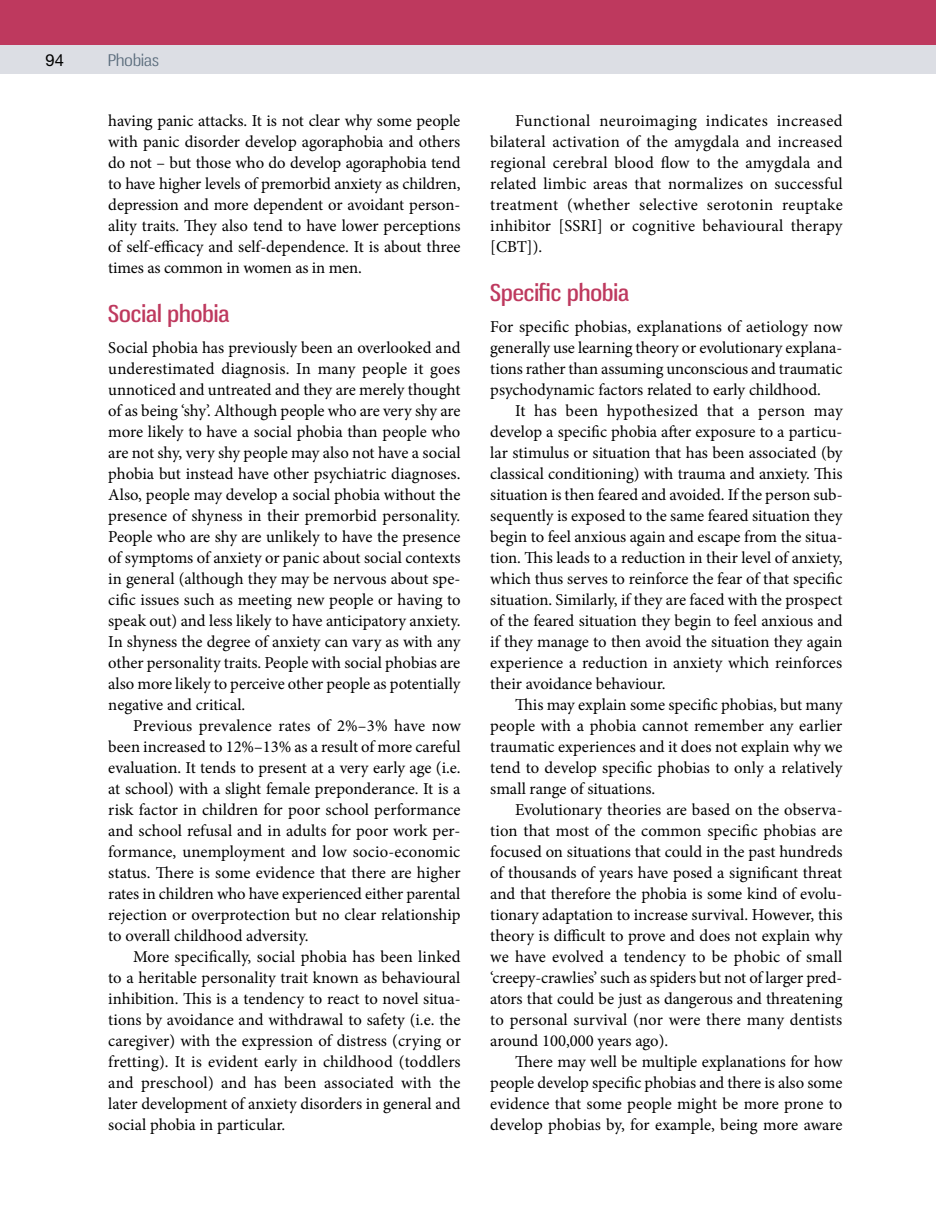
<style>
.page{position:relative;width:936px;height:1219px;background:#fff}
.page>*{position:absolute;margin:0;border:0;box-sizing:border-box;transform-origin:0 0}
.t1{font:22.75px "Gnuolane Rg";color:#be395e;scale:1.2 1}
.t2{font:16.62px/21px "Minion Pro";color:#000;text-align:justify}
.t3{font:16.62px "Helvetica Neue LT Std";color:#000}
.t4{font:15.75px "Gnuolane Bk";letter-spacing:.01em;color:#596b7b;scale:1.2 1}
</style>
<div class="page">
<div style="left:0;top:43px;width:936px;height:31px;background:#dcdee4"></div>
<div style="left:0;top:0;width:936px;height:45px;background:#be395e"></div>
<p class="t3" style="left:45px;top:50px;width:20px">94</p>
<p class="t4" style="left:108px;top:50px;width:44px">Phobias</p>
<p class="t2" style="left:108px;top:111px;width:354px">having panic attacks. It is not clear why some people with panic disorder develop agoraphobia and others do not – but those who do develop agoraphobia tend to have higher levels of premorbid anxiety as children, depression and more dependent or avoidant person&shy;ality traits. They also tend to have lower perceptions of self-efficacy and self-dependence. It is about three times as common in women as in men.</p>
<h1 class="t1" style="left:108px;top:299px;width:102px">Social phobia</h1>
<p class="t2" style="left:108px;top:337px;width:354px">Social phobia has previously been an overlooked and underestimated diagnosis. In many people it goes unnoticed and untreated and they are merely thought of as being ‘shy’. Although people who are very shy are more likely to have a social phobia than people who are not shy, very shy people may also not have a social phobia but instead have other psychiatric diagnoses.<br>Also, people may develop a social phobia without the presence of shyness in their premorbid personality.<br>People who are shy are unlikely to have the presence of symptoms of anxiety or panic about social contexts in general (although they may be nervous about spe&shy;cific issues such as meeting new people or having to speak out) and less likely to have anticipatory anxiety.<br>In shyness the degree of anxiety can vary as with any other personality traits. People with social phobias are also more likely to perceive other people as potentially negative and critical.</p>
<p class="t2" style="left:108px;top:715px;width:354px;text-indent:25px">Previous prevalence rates of 2%–3% have now been increased to 12%–13% as a result of more careful evaluation. It tends to present at a very early age (i.e. at school) with a slight female preponderance. It is a risk factor in children for poor school performance and school refusal and in adults for poor work per&shy;formance, unemployment and low socio-economic status. There is some evidence that there are higher rates in children who have experienced either parental rejection or overprotection but no clear relationship to overall childhood adversity.</p>
<p class="t2" style="left:108px;top:946px;width:354px;text-indent:25px">More specifically, social phobia has been linked to a heritable personality trait known as behavioural inhibition. This is a tendency to react to novel situa&shy;tions by avoidance and withdrawal to safety (i.e. the caregiver) with the expression of distress (crying or fretting). It is evident early in childhood (toddlers and preschool) and has been associated with the later development of anxiety disorders in general and social phobia in particular.</p>
<p class="t2" style="left:490px;top:111px;width:354px;text-indent:25px">Functional neuroimaging indicates increased bilateral activation of the amygdala and increased regional cerebral blood flow to the amygdala and related limbic areas that normalizes on successful treatment (whether selective serotonin reuptake inhibitor [SSRI] or cognitive behavioural therapy [CBT]).</p>
<h1 class="t1" style="left:490px;top:278px;width:117px">Specific phobia</h1>
<p class="t2" style="left:490px;top:316px;width:354px">For specific phobias, explanations of aetiology now generally use learning theory or evolutionary explana&shy;tions rather than assuming unconscious and traumatic psychodynamic factors related to early childhood.</p>
<p class="t2" style="left:490px;top:400px;width:354px;text-indent:25px">It has been hypothesized that a person may develop a specific phobia after exposure to a particu&shy;lar stimulus or situation that has been associated (by classical conditioning) with trauma and anxiety. This situation is then feared and avoided. If the person sub&shy;sequently is exposed to the same feared situation they begin to feel anxious again and escape from the situa&shy;tion. This leads to a reduction in their level of anxiety, which thus serves to reinforce the fear of that specific situation. Similarly, if they are faced with the prospect of the feared situation they begin to feel anxious and if they manage to then avoid the situation they again experience a reduction in anxiety which reinforces their avoidance behaviour.</p>
<p class="t2" style="left:490px;top:694px;width:354px;text-indent:25px">This may explain some specific phobias, but many people with a phobia cannot remember any earlier traumatic experiences and it does not explain why we tend to develop specific phobias to only a relatively small range of situations.</p>
<p class="t2" style="left:490px;top:799px;width:354px;text-indent:25px">Evolutionary theories are based on the observa&shy;tion that most of the common specific phobias are focused on situations that could in the past hundreds of thousands of years have posed a significant threat and that therefore the phobia is some kind of evolu&shy;tionary adaptation to increase survival. However, this theory is difficult to prove and does not explain why we have evolved a tendency to be phobic of small ‘creepy-crawlies’ such as spiders but not of larger pred&shy;ators that could be just as dangerous and threatening to personal survival (nor were there many dentists around 100,000 years ago).</p>
<p class="t2" style="left:490px;top:1051px;width:354px;text-indent:25px">There may well be multiple explanations for how people develop specific phobias and there is also some evidence that some people might be more prone to develop phobias by, for example, being more aware</p>
</div>
